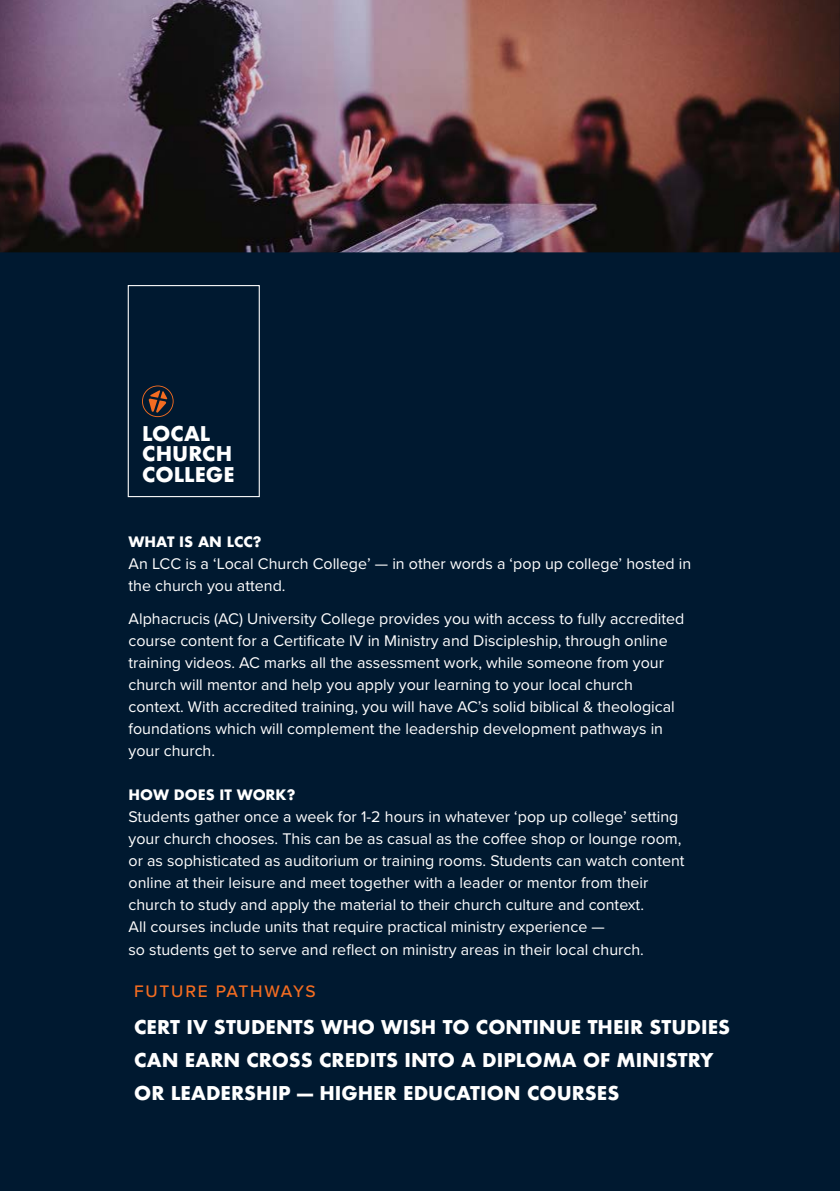
<style>
.page{position:relative;width:840px;height:1191px;background:#fff}
.page>*{position:absolute;margin:0;border:0;box-sizing:border-box;transform-origin:0 0}
.t1{font:700 19.8px/20.2px "Futura";color:#fff}
.t2{font:700 18.4px/33.2px "Futura";color:#fff}
.t3{font:500 17.4px "Proxima Nova";letter-spacing:.1em;color:#f36c21}
.t4{font:16px/22px "Proxima Nova";color:#fff}
.t5{font:700 14px "Futura";color:#fff}
</style>
<div class="page">
<div style="left:0;top:0;width:839px;height:1191px;background:#001930"></div>
<img style="left:0;top:0;width:839px;height:252px">
<div style="left:128px;top:285px;width:132px;height:212px;border:1px solid #fff"></div>
<svg style="left:142px;top:385px;width:31px;height:32px"></svg>
<p class="t1" style="left:142px;top:424px;width:94px">LOCAL<br>CHURCH<br>COLLEGE</p>
<p class="t5" style="left:128px;top:531px;width:134px">WHAT IS AN LCC?</p>
<p class="t4" style="left:128px;top:552px;width:564px">An LCC is a ‘Local Church College’ — in other words a ‘pop up college’ hosted in the church you attend.</p>
<p class="t4" style="left:128px;top:607px;width:557px">Alphacrucis (AC) University College provides you with access to fully accredited course content for a Certificate IV in Ministry and Discipleship, through online training videos. AC marks all the assessment work, while someone from your church will mentor and help you apply your learning to your local church context. With accredited training, you will have AC’s solid biblical &amp; theological foundations which will complement the leadership development pathways in your church.</p>
<p class="t5" style="left:128px;top:785px;width:168px">HOW DOES IT WORK?</p>
<p class="t4" style="left:128px;top:805px;width:557px">Students gather once a week for 1-2 hours in whatever ‘pop up college’ setting your church chooses. This can be as casual as the coffee shop or lounge room, or as sophisticated as auditorium or training rooms. Students can watch content online at their leisure and meet together with a leader or mentor from their church to study and apply the material to their church culture and context.<br>All courses include units that require practical ministry experience —<br>so students get to serve and reflect on ministry areas in their local church.</p>
<p class="t3" style="left:134px;top:981px;width:183px">FUTURE PATHWAYS</p>
<p class="t2" style="left:134px;top:1010px;width:597px">CERT IV STUDENTS WHO WISH TO CONTINUE THEIR STUDIES<br>CAN EARN CROSS CREDITS INTO A DIPLOMA OF MINISTRY<br>OR LEADERSHIP — HIGHER EDUCATION COURSES</p>
</div>
